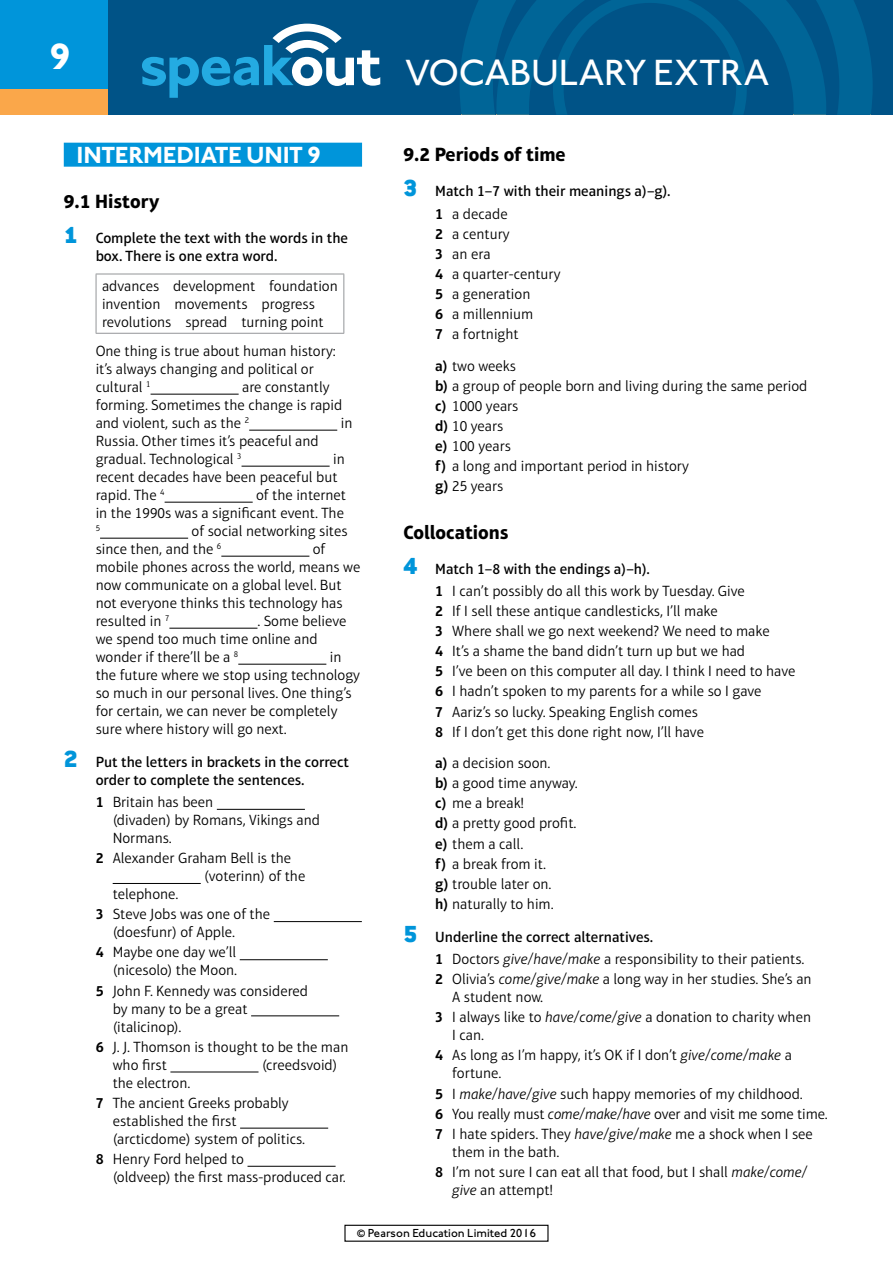
<style>
.page{position:relative;width:893px;height:1263px;background:#fff}
.page>*{position:absolute;margin:0;border:0;box-sizing:border-box;transform-origin:0 0}
.t1{font:500 37.5px "Johnston ITC Pro";letter-spacing:-.01em;color:#fff}
.t2{font:700 37.5px "Johnston ITC Pro";color:#fff}
.t3{font:700 24px "Johnston ITC Pro";letter-spacing:-.01em;color:#fff}
.t4{font:700 19.5px "Aptifer Sans LT Pro";color:#000}
.t5{font:300 15px/18px "Aptifer Sans LT Pro";color:#000}
.t6{font:500 15px/18px "Aptifer Sans LT Pro";color:#000}
.t7{font:500 12px "Johnston ITC Pro";color:#000}
.t8{font:300 8.7px "Aptifer Sans LT Pro";color:#000}
.s1{font-family:"Conduit ITC Pro";font-weight:900;font-size:25.5px;color:#0095da}
.s2{font-weight:600}
.s3{font-weight:300}
.s4{font-weight:500}
.s5{font-style:italic}
</style>
<div class="page">
<div style="left:0;top:0;width:893px;height:89px;background:#0095da"></div>
<div style="left:0;top:89px;width:893px;height:26px;background:#faa74a"></div>
<div style="left:108px;top:0;width:785px;height:115px;background:#005387"></div>
<svg style="left:460px;top:0;width:413px;height:115px"></svg>
<div style="left:344px;top:1225px;width:205px;height:17px;border:1px solid #000"></div>
<svg style="left:142px;top:24px;width:238px;height:74px"></svg>
<div style="left:64px;top:143px;width:298px;height:24px;background:#0095da"></div>
<hr style="left:151px;top:394px;width:88px;height:1px;background:#000">
<hr style="left:249px;top:430px;width:88px;height:1px;background:#000">
<hr style="left:242px;top:466px;width:88px;height:1px;background:#000">
<hr style="left:165px;top:502px;width:88px;height:1px;background:#000">
<hr style="left:100px;top:538px;width:88px;height:1px;background:#000">
<hr style="left:221px;top:556px;width:88px;height:1px;background:#000">
<hr style="left:169px;top:628px;width:88px;height:1px;background:#000">
<hr style="left:238px;top:664px;width:88px;height:1px;background:#000">
<hr style="left:217px;top:809px;width:88px;height:1px;background:#000">
<hr style="left:113px;top:883px;width:88px;height:1px;background:#000">
<hr style="left:274px;top:921px;width:88px;height:1px;background:#000">
<hr style="left:240px;top:959px;width:88px;height:1px;background:#000">
<hr style="left:251px;top:1015px;width:88px;height:1px;background:#000">
<hr style="left:170px;top:1072px;width:88px;height:1px;background:#000">
<hr style="left:240px;top:1128px;width:88px;height:1px;background:#000">
<hr style="left:247px;top:1166px;width:89px;height:1px;background:#000">
<hr style="left:96px;top:274px;width:248px;height:1px;background:#939598">
<hr style="left:96px;top:274px;width:1px;height:59px;background:#939598">
<hr style="left:343px;top:274px;width:1px;height:59px;background:#939598">
<hr style="left:96px;top:333px;width:248px;height:1px;background:#939598">
<h1 class="t2" style="left:49px;top:34px;width:24px">9</h1>
<h2 class="t3" style="left:77px;top:140px;width:246px">INTERMEDIATE UNIT 9</h2>
<h3 class="t4" style="left:64px;top:189px;width:97px">9.1 History</h3>
<p class="t6" style="left:96px;top:229px;width:254px;text-indent:-32px"><span class="s1">1</span> Complete the text with the words in the box. There is one extra word.</p>
<p class="t5" style="left:102px;top:277px;width:237px">advances development foundation invention movements progress revolutions spread turning point</p>
<p class="t5" style="left:96px;top:342px;width:242px">One thing is true about human history: it’s always changing and political or cultural <sup>1</sup></p>
<p class="t5" style="left:96px;top:378px;width:248px;text-indent:146px">are constantly forming. Sometimes the change is rapid and violent, such as the <sup>2</sup></p>
<p class="t5" style="left:341px;top:414px;width:13px">in</p>
<p class="t5" style="left:96px;top:432px;width:225px">Russia. Other times it’s peaceful and gradual. Technological <sup>3</sup></p>
<p class="t5" style="left:96px;top:450px;width:251px;text-indent:237px">in recent decades have been peaceful but rapid. The <sup>4</sup></p>
<p class="t5" style="left:96px;top:486px;width:252px;text-align:right">of the internet<br>in the 1990s was a significant event. The</p>
<p class="t8" style="left:96px;top:523px;width:6px">5</p>
<p class="t5" style="left:96px;top:522px;width:253px;text-indent:96px">of social networking sites since then, and the <sup>6</sup></p>
<p class="t5" style="left:96px;top:540px;width:266px;text-indent:217px">of mobile phones across the world, means we now communicate on a global level. But not everyone thinks this technology has resulted in <sup>7</sup></p>
<p class="t5" style="left:96px;top:612px;width:252px;text-indent:162px">. Some believe we spend too much time online and wonder if there’ll be a <sup>8</sup></p>
<p class="t5" style="left:96px;top:648px;width:266px;text-indent:234px">in the future where we stop using technology so much in our personal lives. One thing’s for certain, we can never be completely sure where history will go next.</p>
<p class="t6" style="left:96px;top:753px;width:255px;text-indent:-32px"><span class="s1">2</span> Put the letters in brackets in the correct order to complete the sentences.</p>
<p class="t5" style="left:113px;top:793px;width:209px;text-indent:-17px"><span class="s2">1</span> Britain has been<br>(divaden) by Romans, Vikings and<br>Normans.</p>
<p class="t5" style="left:96px;top:849px;width:197px"><span class="s2">2</span> Alexander Graham Bell is the</p>
<p class="t5" style="left:204px;top:867px;width:103px">(voterinn) of the</p>
<p class="t5" style="left:113px;top:885px;width:67px">telephone.</p>
<p class="t5" style="left:113px;top:905px;width:159px;text-indent:-17px"><span class="s2">3</span> Steve Jobs was one of the (doesfunr) of Apple.</p>
<p class="t5" style="left:96px;top:943px;width:143px;text-align:right"><span class="s2">4</span> Maybe one day we’ll (nicesolo) the Moon.</p>
<p class="t5" style="left:113px;top:981px;width:197px;text-indent:-17px"><span class="s2">5</span> John F. Kennedy was considered by many to be a great (italicinop).</p>
<p class="t5" style="left:113px;top:1038px;width:237px;text-indent:-17px"><span class="s2">6</span> J. J. Thomson is thought to be the man who first</p>
<p class="t5" style="left:262px;top:1056px;width:77px">(creedsvoid)</p>
<p class="t5" style="left:96px;top:1073px;width:195px;line-height:20.1px;text-indent:17px">the electron.<br><span class="s2">7</span> The ancient Greeks probably</p>
<p class="t5" style="left:113px;top:1112px;width:194px">established the first (arcticdome) system of politics.</p>
<p class="t5" style="left:113px;top:1150px;width:235px;text-indent:-17px"><span class="s2">8</span> Henry Ford helped to<br>(oldveep) the first mass-produced car.</p>
<h1 class="t1" style="left:405px;top:50px;width:366px">VOCABULARY EXTRA</h1>
<h3 class="t4" style="left:403px;top:143px;width:164px">9.2 Periods of time</h3>
<p class="t6" style="left:435px;top:180px;width:237px;line-height:22.2px;text-indent:-32px"><span class="s1">3</span> Match 1–7 with their meanings a)–g).<br><span class="s2">1</span> <span class="s3">a decade</span></p>
<p class="t5" style="left:435px;top:224px;width:127px;line-height:20.1px"><span class="s2">2</span> a century<br><span class="s2">3</span> an era<br><span class="s2">4</span> a quarter-century<br><span class="s2">5</span> a generation<br><span class="s2">6</span> a millennium<br><span class="s2">7</span> a fortnight</p>
<p class="t5" style="left:435px;top:356px;width:374px;line-height:20.1px"><span class="s2">a)</span> two weeks<br><span class="s2">b)</span> a group of people born and living during the same period <span class="s2">c)</span> 1000 years<br><span class="s2">d)</span> 10 years<br><span class="s2">e)</span> 100 years<br><span class="s2">f)</span> a long and important period in history<br><span class="s2">g)</span> 25 years</p>
<h3 class="t4" style="left:403px;top:520px;width:107px">Collocations</h3>
<p class="t5" style="left:435px;top:557px;width:311px;line-height:22.2px;text-indent:-32px"><span class="s1">4</span> <span class="s4">Match 1–8 with the endings a)–h).<br></span><span class="s2">1</span> I can’t possibly do all this work by Tuesday. Give</p>
<p class="t5" style="left:435px;top:601px;width:362px;line-height:20.1px"><span class="s2">2</span> If I sell these antique candlesticks, I’ll make<br><span class="s2">3</span> Where shall we go next weekend? We need to make<br><span class="s2">4</span> It’s a shame the band didn’t turn up but we had<br><span class="s2">5</span> I’ve been on this computer all day. I think I need to have <span class="s2">6</span> I hadn’t spoken to my parents for a while so I gave<br><span class="s2">7</span> Aariz’s so lucky. Speaking English comes<br><span class="s2">8</span> If I don’t get this done right now, I’ll have</p>
<p class="t5" style="left:435px;top:753px;width:144px;line-height:20.1px"><span class="s2">a)</span> a decision soon.<br><span class="s2">b)</span> a good time anyway. <span class="s2">c)</span> me a break!<br><span class="s2">d)</span> a pretty good profit. <span class="s2">e)</span> them a call.<br><span class="s2">f)</span> a break from it.<br><span class="s2">g)</span> trouble later on.<br><span class="s2">h)</span> naturally to him.</p>
<p class="t5" style="left:435px;top:926px;width:371px;line-height:22.2px;text-indent:-32px"><span class="s1">5</span> <span class="s4">Underline the correct alternatives.<br></span><span class="s2">1</span> Doctors <span class="s5">give</span>/<span class="s5">have</span>/<span class="s5">make</span> a responsibility to their patients.</p>
<p class="t5" style="left:452px;top:970px;width:361px;text-indent:-17px"><span class="s2">2</span> Olivia’s <span class="s5">come</span>/<span class="s5">give</span>/<span class="s5">make</span> a long way in her studies. She’s an<br>A student now.</p>
<p class="t5" style="left:452px;top:1008px;width:360px;text-indent:-17px"><span class="s2">3</span> I always like to <span class="s5">have</span>/<span class="s5">come</span>/<span class="s5">give</span> a donation to charity when<br>I can.</p>
<p class="t5" style="left:452px;top:1046px;width:341px;text-indent:-17px"><span class="s2">4</span> As long as I’m happy, it’s OK if I don’t <span class="s5">give</span>/<span class="s5">come</span>/<span class="s5">make</span> a fortune.</p>
<p class="t5" style="left:435px;top:1083px;width:394px;line-height:20.1px"><span class="s2">5</span> I <span class="s5">make</span>/<span class="s5">have</span>/<span class="s5">give</span> such happy memories of my childhood.<br><span class="s2">6</span> You really must <span class="s5">come</span>/<span class="s5">make</span>/<span class="s5">have</span> over and visit me some time.<br><span class="s2">7</span> I hate spiders. They <span class="s5">have</span>/<span class="s5">give</span>/<span class="s5">make</span> me a shock when I see</p>
<p class="t5" style="left:435px;top:1142px;width:374px;line-height:20.1px;text-indent:17px">them in the bath.<br><span class="s2">8</span> I’m not sure I can eat all that food, but I shall <span class="s5">make</span>/<span class="s5">come</span>/</p>
<p class="t5" style="left:452px;top:1181px;width:102px"><span class="s5">give</span> an attempt!</p>
<p class="t7" style="left:357px;top:1226px;width:181px">© Pearson Education Limited 2016</p>
</div>
